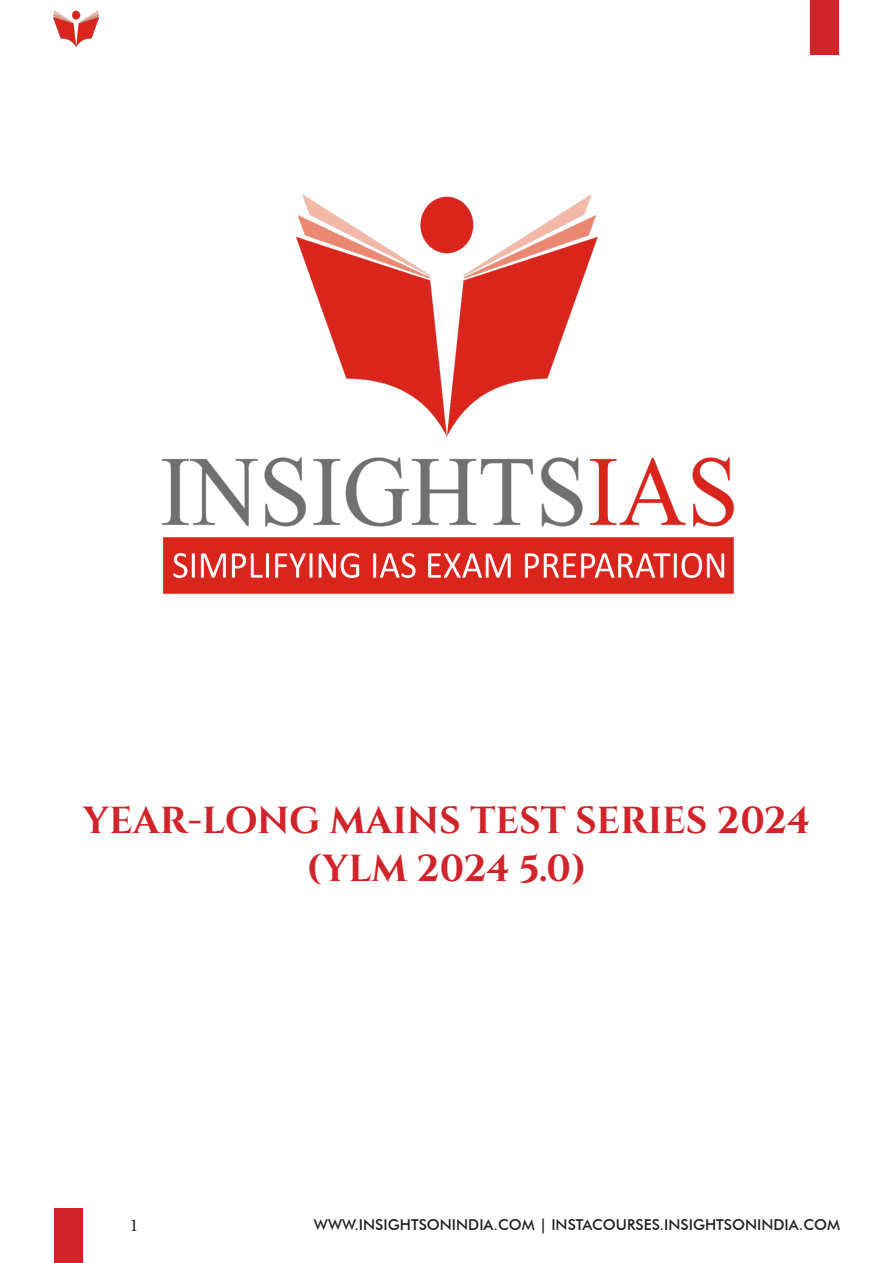
<style>
.page{position:relative;width:893px;height:1263px;background:#fff}
.page>*{position:absolute;margin:0;border:0;box-sizing:border-box;transform-origin:0 0}
.Heading_1{font:700 37.5px "Cinzel";color:#d1232a}
.t1{font:18px "Minion Pro";color:#231f20}
.t2{font:500 15px "Futura BT";color:#231f20}
</style>
<div class="page">
<div style="left:54px;top:1209px;width:28px;height:54px;background:#d1232a"></div>
<div style="left:810px;top:0;width:29px;height:54px;background:#d1232a"></div>
<img style="left:53px;top:10px;width:47px;height:38px">
<img style="left:161px;top:194px;width:573px;height:400px">
<p class="Heading_1" style="left:83px;top:796px;width:729px">YEAR-LONG MAINS TEST SERIES 2024</p>
<p class="Heading_1" style="left:306px;top:844px;width:282px">(YLM 2024 5.0)</p>
<p class="t1" style="left:130px;top:1213px;width:10px">1</p>
<p class="t2" style="left:314px;top:1215px;width:528px">WWW.INSIGHTSONINDIA.COM | INSTACOURSES.INSIGHTSONINDIA.COM</p>
</div>
